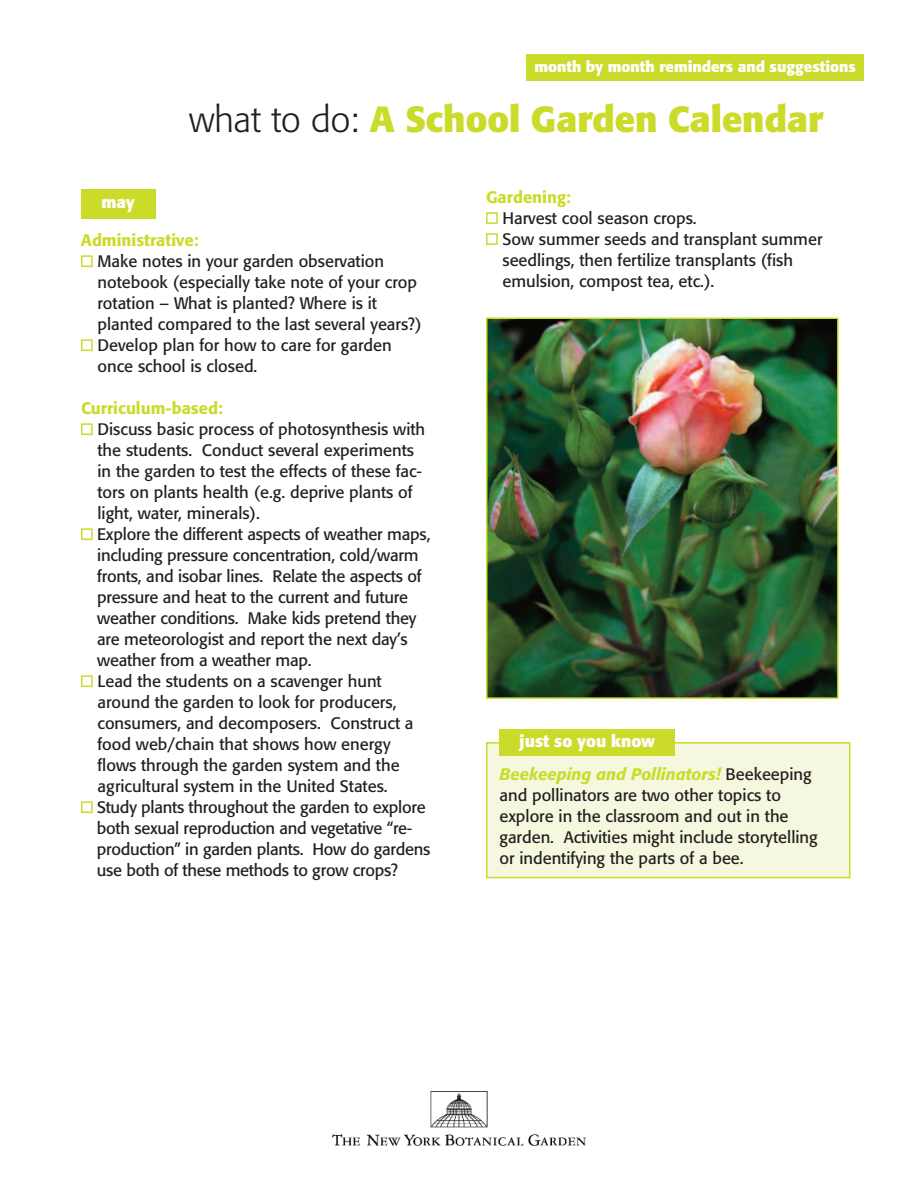
<style>
.page{position:relative;width:918px;height:1188px;background:#fff}
.page>*{position:absolute;margin:0;border:0;box-sizing:border-box;transform-origin:0 0}
.t1{font:700 36px "Formata";color:#cadb2a}
.t2{font:16.5px/21px "Formata";color:#231f20}
.t3{font:italic 500 16.5px/33.8px "Formata";color:#cadb2a}
.t4{font:500 16.5px "Formata";color:#cadb2a}
.t5{font:700 16.5px "Formata";color:#fff}
.t6{font:700 15px "Formata";color:#fff}
.s1{font-weight:300;color:#231f20}
.s2{font-weight:700;font-style:normal;color:#fff}
.s3{font-weight:400;font-style:normal;color:#231f20}
</style>
<div class="page">
<div style="left:526px;top:54px;width:338px;height:27px;background:#cadb2a"></div>
<div style="left:81px;top:189px;width:74px;height:30px;background:#cadb2a"></div>
<div style="left:81px;top:255px;width:12px;height:12px;border:2px solid #cadb2a"></div>
<div style="left:81px;top:423px;width:12px;height:12px;border:2px solid #cadb2a"></div>
<div style="left:81px;top:339px;width:12px;height:12px;border:2px solid #cadb2a"></div>
<div style="left:81px;top:528px;width:12px;height:12px;border:2px solid #cadb2a"></div>
<div style="left:81px;top:675px;width:12px;height:12px;border:2px solid #cadb2a"></div>
<div style="left:81px;top:801px;width:12px;height:12px;border:2px solid #cadb2a"></div>
<img style="left:333px;top:1091px;width:252px;height:54px">
<div style="left:486px;top:212px;width:12px;height:12px;border:2px solid #cadb2a"></div>
<div style="left:486px;top:233px;width:12px;height:12px;border:2px solid #cadb2a"></div>
<img style="left:489px;top:320px;width:347px;height:376px">
<div style="left:486px;top:317px;width:353px;height:382px;border:2px solid #cadb2a"></div>
<div style="left:488px;top:744px;width:361px;height:133px;background:#f5f8df"></div>
<div style="left:486px;top:742px;width:364px;height:136px;border:2px solid #cadb2a"></div>
<div style="left:500px;top:729px;width:175px;height:27px;background:#cadb2a"></div>
<p class="t6" style="left:534px;top:57px;width:323px">month by month reminders and suggestions</p>
<h1 class="t1" style="left:189px;top:96px;width:636px"><span class="s1">what to do:</span> A School Garden Calendar</h1>
<p class="t5" style="left:101px;top:192px;width:35px">may</p>
<p class="t4" style="left:81px;top:230px;width:119px">Administrative:</p>
<p class="t2" style="left:98px;top:251px;width:326px">Make notes in your garden observation notebook (especially take note of your crop rotation – What is planted? Where is it planted compared to the last several years?)<br>Develop plan for how to care for garden once school is closed.</p>
<p class="t4" style="left:81px;top:398px;width:143px">Curriculum-based:</p>
<p class="t2" style="left:97px;top:419px;width:335px">Discuss basic process of photosynthesis with the students. Conduct several experiments in the garden to test the effects of these fac&shy;tors on plants health (e.g. deprive plants of light, water, minerals).<br>Explore the different aspects of weather maps, including pressure concentration, cold/warm fronts, and isobar lines. Relate the aspects of pressure and heat to the current and future weather conditions. Make kids pretend they are meteorologist and report the next day’s weather from a weather map.<br>Lead the students on a scavenger hunt around the garden to look for producers, consumers, and decomposers. Construct a food web/chain that shows how energy flows through the garden system and the agricultural system in the United States.<br>Study plants throughout the garden to explore both sexual reproduction and vegetative “re&shy;production” in garden plants. How do gardens use both of these methods to grow crops?</p>
<p class="t4" style="left:486px;top:187px;width:86px">Gardening:</p>
<p class="t2" style="left:502px;top:208px;width:321px">Harvest cool season crops.<br>Sow summer seeds and transplant summer seedlings, then fertilize transplants (fish emulsion, compost tea, etc.).</p>
<p class="t3" style="left:499px;top:724px;width:314px;text-indent:20px"><span class="s2">just so you know<br></span>Beekeeping and Pollinators! <span class="s3">Beekeeping</span></p>
<p class="t2" style="left:499px;top:785px;width:320px">and pollinators are two other topics to explore in the classroom and out in the garden. Activities might include storytelling or indentifying the parts of a bee.</p>
</div>
